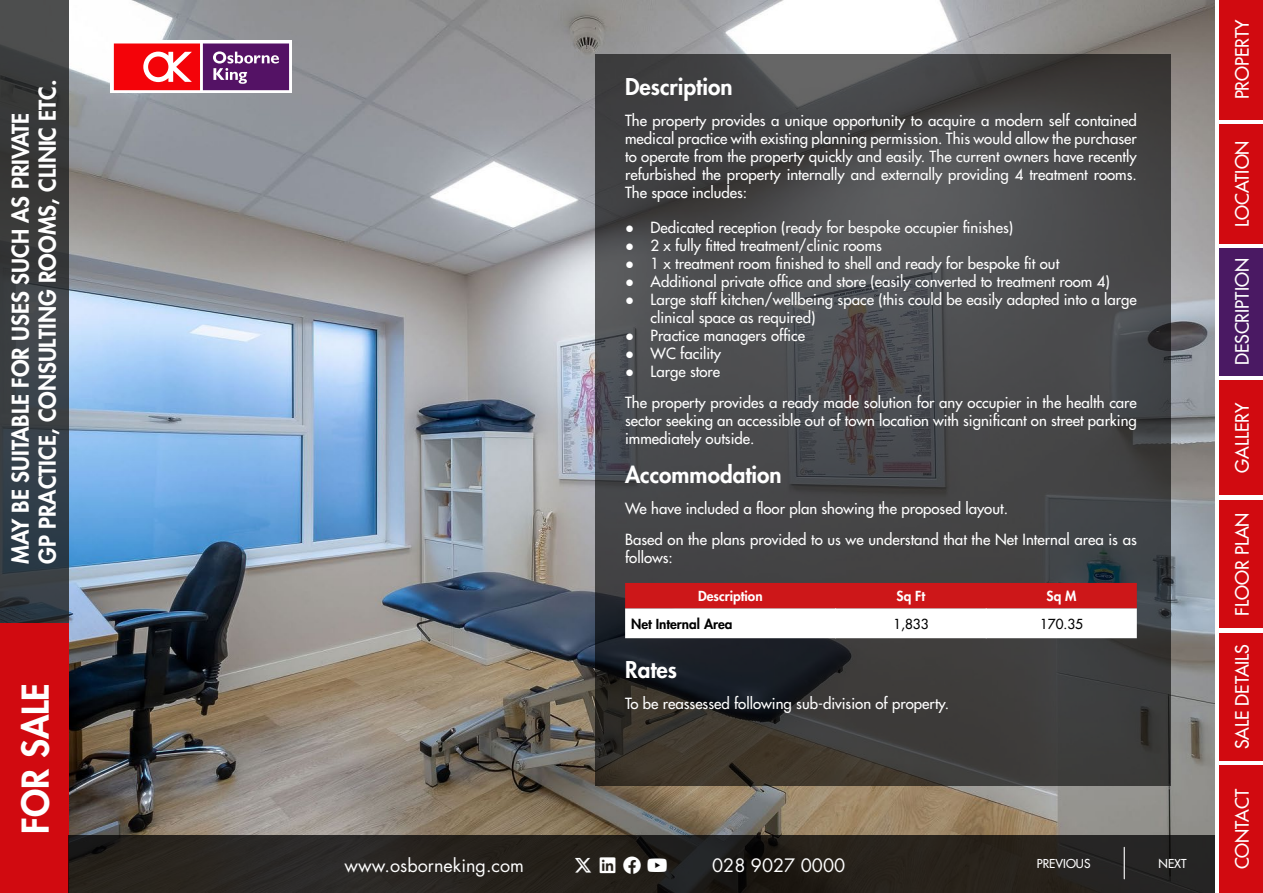
<style>
.page{position:relative;width:1263px;height:893px;background:#fff}
.page>*{position:absolute;margin:0;border:0;box-sizing:border-box;transform-origin:0 0}
.t1{font:800 36px "Futura Std";color:#fff}
.t2{font:800 22.5px/27px "Futura Std";color:#fff}
.t3{font:500 18px "Futura Std";color:#fff}
.t4{font:18px "Futura Std";color:#fff}
.t5{font:18px "Font Awesome 6 Brands";color:#fff}
.t6{font:500 15px/18px "Futura Std";color:#fff}
.t7{font:800 13.5px "Futura Std";color:#fff}
.t8{font:800 13.5px "Futura Std";color:#000}
.t9{font:500 13.5px "Futura Std";color:#000}
.t10{font:500 12px "Futura Std";color:#fff}
.s1{font-family:"Helvetica";font-weight:400}
</style>
<div class="page">
<img style="left:68px;top:0;width:1147px;height:835px">
<svg style="left:595px;top:54px;width:575px;height:731px;background:#434445"></svg>
<div style="left:1219px;top:0;width:44px;height:119px;background:#d10a10"></div>
<div style="left:1219px;top:124px;width:44px;height:119px;background:#d10a10"></div>
<div style="left:1219px;top:633px;width:44px;height:127px;background:#d10a10"></div>
<div style="left:1219px;top:765px;width:44px;height:128px;background:#d10a10"></div>
<div style="left:1219px;top:381px;width:44px;height:114px;background:#d10a10"></div>
<svg style="left:0;top:0;width:68px;height:623px;background:#383d42"></svg>
<div style="left:0;top:623px;width:68px;height:270px;background:#d10a10"></div>
<svg style="left:68px;top:835px;width:1147px;height:58px;background:#25211d"></svg>
<div style="left:1219px;top:500px;width:44px;height:128px;background:#d10a10"></div>
<svg style="left:111px;top:40px;width:181px;height:53px"></svg>
<svg style="left:114px;top:44px;width:175px;height:46px;background:#b13258"></svg>
<div style="left:1219px;top:248px;width:44px;height:128px;background:#4a1963"></div>
<svg style="left:625px;top:583px;width:512px;height:55px"></svg>
<hr style="left:835px;top:608px;width:1px;height:30px;background:#fff">
<hr style="left:986px;top:608px;width:1px;height:30px;background:#fff">
<hr style="left:1124px;top:847px;width:1px;height:32px;background:#fff">
<svg style="left:575px;top:858px;width:16px;height:15px"></svg>
<svg style="left:623px;top:857px;width:18px;height:17px"></svg>
<svg style="left:648px;top:859px;width:19px;height:13px"></svg>
<svg style="left:600px;top:857px;width:15px;height:16px"></svg>
<h2 class="t2" style="left:7px;top:564px;width:486px;rotate:-90deg">MAY BE SUITABLE FOR USES SUCH AS PRIVATE<br>GP PRACTICE, CONSULTING ROOMS, CLINIC ETC.</h2>
<h1 class="t1" style="left:13px;top:834px;width:152px;rotate:-90deg">FOR SALE</h1>
<h2 class="t2" style="left:625px;top:73px;width:109px">Description</h2>
<p class="t6" style="left:625px;top:111px;width:513px;text-align:justify">The property provides a unique opportunity to acquire a modern self contained medical practice with existing planning permission. This would allow the purchaser to operate from the property quickly and easily. The current owners have recently refurbished the property internally and externally providing 4 treatment rooms.<br>The space includes:</p>
<p class="t6" style="left:625px;top:218px;width:390px"><span class="s1">●</span> Dedicated reception (ready for bespoke occupier finishes)</p>
<p class="t6" style="left:625px;top:236px;width:258px"><span class="s1">●</span> 2 x fully fitted treatment/clinic rooms</p>
<p class="t6" style="left:625px;top:254px;width:436px"><span class="s1">●</span> 1 x treatment room finished to shell and ready for bespoke fit out</p>
<p class="t6" style="left:625px;top:272px;width:486px"><span class="s1">●</span> Additional private office and store (easily converted to treatment room 4)</p>
<p class="t6" style="left:651px;top:290px;width:488px;text-indent:-26px"><span class="s1">●</span> Large staff kitchen/wellbeing space (this could be easily adapted into a large clinical space as required)</p>
<p class="t6" style="left:625px;top:326px;width:182px"><span class="s1">●</span> Practice managers office</p>
<p class="t6" style="left:625px;top:344px;width:98px"><span class="s1">●</span> WC facility</p>
<p class="t6" style="left:625px;top:356px;width:513px;line-height:30.8px"><span class="s1">●</span> Large store<br>The property provides a ready made solution for any occupier in the health care</p>
<p class="t6" style="left:625px;top:411px;width:513px">sector seeking an accessible out of town location with significant on street parking immediately outside.</p>
<h2 class="t2" style="left:625px;top:462px;width:158px">Accommodation</h2>
<p class="t6" style="left:625px;top:493px;width:513px;line-height:30.8px">We have included a floor plan showing the proposed layout.<br>Based on the plans provided to us we understand that the Net Internal area is as</p>
<p class="t6" style="left:625px;top:548px;width:49px">follows:</p>
<p class="t7" style="left:698px;top:588px;width:66px">Description</p>
<p class="t7" style="left:897px;top:588px;width:30px">Sq Ft</p>
<p class="t7" style="left:1046px;top:588px;width:31px">Sq M</p>
<p class="t8" style="left:631px;top:615px;width:103px">Net Internal Area</p>
<p class="t9" style="left:893px;top:615px;width:37px">1,833</p>
<p class="t9" style="left:1040px;top:615px;width:44px">170.35</p>
<h2 class="t2" style="left:625px;top:656px;width:53px">Rates</h2>
<p class="t6" style="left:625px;top:694px;width:325px">To be reassessed following sub-division of property.</p>
<p class="t4" style="left:345px;top:854px;width:181px">www.osborneking.com</p>
<p class="t5" style="left:647px;top:856px;width:22px">□◆▼◆</p>
<p class="t4" style="left:712px;top:854px;width:135px">028 9027 0000</p>
<p class="t10" style="left:1037px;top:856px;width:55px">PREVIOUS</p>
<p class="t10" style="left:1158px;top:856px;width:30px">NEXT</p>
<p class="t3" style="left:1231px;top:99px;width:82px;rotate:-90deg">PROPERTY</p>
<p class="t3" style="left:1231px;top:227px;width:88px;rotate:-90deg">LOCATION</p>
<p class="t3" style="left:1231px;top:365px;width:109px;rotate:-90deg">DESCRIPTION</p>
<p class="t3" style="left:1231px;top:473px;width:71px;rotate:-90deg">GALLERY</p>
<p class="t3" style="left:1231px;top:616px;width:104px;rotate:-90deg">FLOOR PLAN</p>
<p class="t3" style="left:1231px;top:749px;width:107px;rotate:-90deg">SALE DETAILS</p>
<p class="t3" style="left:1231px;top:869px;width:82px;rotate:-90deg">CONTACT</p>
</div>
